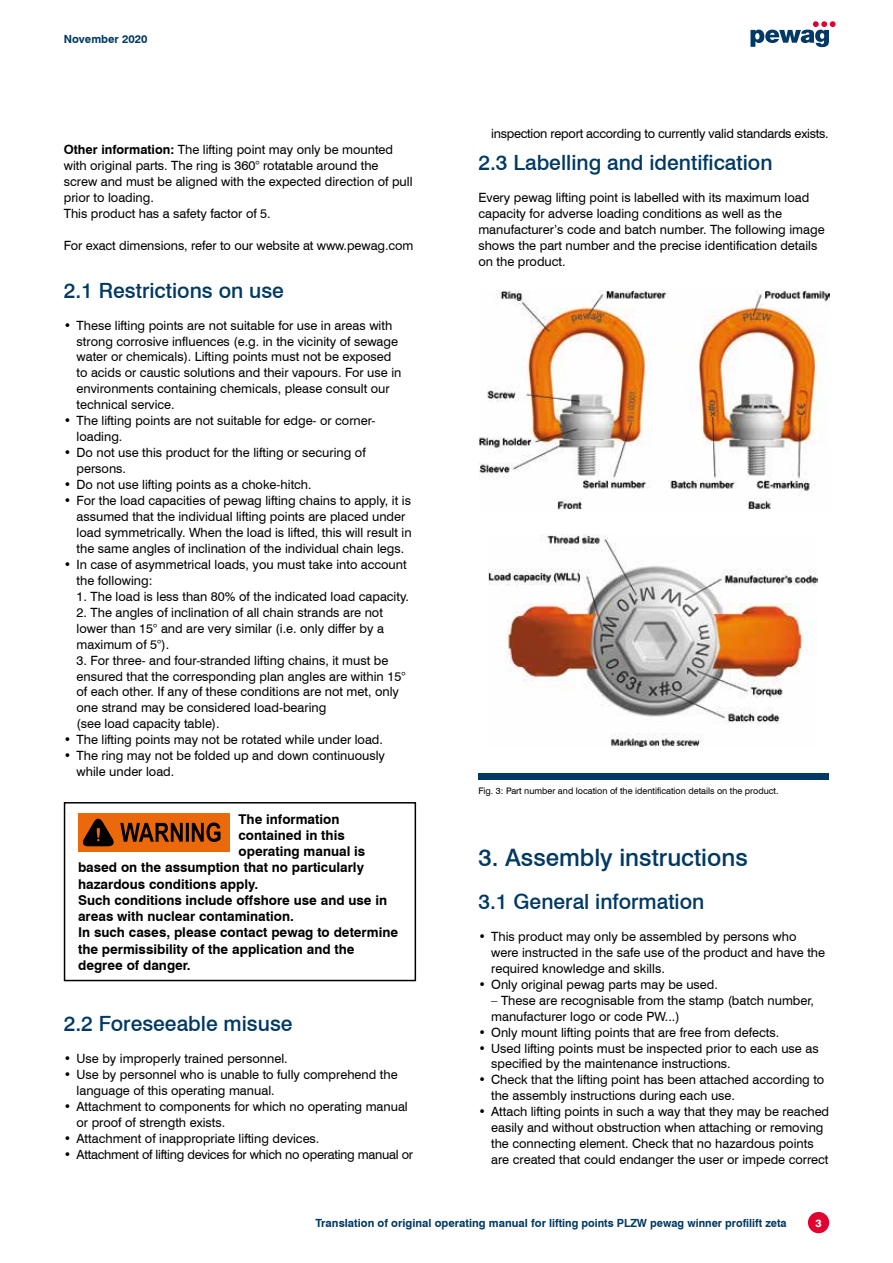
<style>
.page{position:relative;width:893px;height:1263px;background:#fff}
.page>*{position:absolute;margin:0;border:0;box-sizing:border-box;transform-origin:0 0}
.t1{font:500 24px "Swiss 721 BT";color:#003964}
.t2{font:500 21px "Swiss 721 BT";color:#003964}
.t3{font:700 13.5px "Swiss 721 BT";color:#000}
.t4{font:12.75px/15.9px "Swiss 721 BT";color:#000}
.t5{font:12.75px "Swiss 721 BT";letter-spacing:-.02em;color:#000}
.t6{font:700 11.25px "Swiss 721 BT";color:#003964}
.t7{font:800 10.5px "Swiss 721 BT";color:#fff}
.t8{font:9px "Swiss 721 BT";color:#000}
.s1{font-weight:700}
</style>
<div class="page">
<svg style="left:750px;top:21px;width:86px;height:26px"></svg>
<div style="left:808px;top:1212px;width:21px;height:21px;background:#e20030;border-radius:50%"></div>
<div style="left:64px;top:802px;width:352px;height:179px;border:2px solid #000"></div>
<div style="left:78px;top:813px;width:152px;height:39px;background:#eb690b"></div>
<svg style="left:83px;top:818px;width:138px;height:29px"></svg>
<img style="left:478px;top:290px;width:351px;height:220px">
<img style="left:489px;top:534px;width:328px;height:212px">
<div style="left:478px;top:773px;width:351px;height:7px;background:#003964"></div>
<p class="t6" style="left:64px;top:32px;width:85px">November 2020</p>
<p class="t4" style="left:64px;top:142px;width:350px"><span class="s1">Other information:</span> The lifting point may only be mounted with original parts. The ring is 360° rotatable around the screw and must be aligned with the expected direction of pull prior to loading.<br>This product has a safety factor of 5.</p>
<p class="t4" style="left:64px;top:237px;width:351px">For exact dimensions, refer to our website at www.pewag.com</p>
<h2 class="t2" style="left:64px;top:277px;width:222px">2.1 Restrictions on use</h2>
<p class="t4" style="left:77px;top:317px;width:326px;text-indent:-13px">• These lifting points are not suitable for use in areas with strong corrosive influences (e.g. in the vicinity of sewage water or chemicals). Lifting points must not be exposed to acids or caustic solutions and their vapours. For use in environments containing chemicals, please consult our technical service.</p>
<p class="t4" style="left:77px;top:413px;width:301px;text-indent:-13px">• The lifting points are not suitable for edge- or corner&shy;loading.</p>
<p class="t4" style="left:77px;top:445px;width:291px;text-indent:-13px">• Do not use this product for the lifting or securing of persons.</p>
<p class="t4" style="left:64px;top:476px;width:249px">• Do not use lifting points as a choke-hitch.</p>
<p class="t4" style="left:77px;top:492px;width:337px;text-indent:-13px">• For the load capacities of pewag lifting chains to apply, it is assumed that the individual lifting points are placed under load symmetrically. When the load is lifted, this will result in the same angles of inclination of the individual chain legs.</p>
<p class="t4" style="left:77px;top:556px;width:332px;text-indent:-13px">• In case of asymmetrical loads, you must take into account the following:</p>
<p class="t4" style="left:77px;top:588px;width:334px">1. The load is less than 80% of the indicated load capacity.</p>
<p class="t4" style="left:77px;top:604px;width:309px;text-align:justify">2. The angles of inclination of all chain strands are not lower than 15° and are very similar (i.e. only differ by a maximum of 5°).</p>
<p class="t4" style="left:77px;top:652px;width:330px">3. For three- and four-stranded lifting chains, it must be ensured that the corresponding plan angles are within 15° of each other. If any of these conditions are not met, only one strand may be considered load-bearing<br>(see load capacity table).</p>
<p class="t4" style="left:64px;top:732px;width:321px">• The lifting points may not be rotated while under load.</p>
<p class="t4" style="left:77px;top:748px;width:310px;text-indent:-13px">• The ring may not be folded up and down continuously while under load.</p>
<p class="t3" style="left:239px;top:811px;width:102px">The information</p>
<p class="t3" style="left:239px;top:827px;width:108px">contained in this</p>
<p class="t3" style="left:239px;top:843px;width:128px">operating manual is</p>
<p class="t3" style="left:78px;top:859px;width:287px">based on the assumption that no particularly</p>
<p class="t3" style="left:78px;top:876px;width:182px">hazardous conditions apply.</p>
<p class="t3" style="left:78px;top:892px;width:311px">Such conditions include offshore use and use in</p>
<p class="t3" style="left:78px;top:908px;width:217px">areas with nuclear contamination.</p>
<p class="t3" style="left:78px;top:924px;width:322px">In such cases, please contact pewag to determine</p>
<p class="t3" style="left:78px;top:940px;width:278px">the permissibility of the application and the</p>
<p class="t3" style="left:78px;top:957px;width:114px">degree of danger.</p>
<h2 class="t2" style="left:64px;top:1011px;width:230px">2.2 Foreseeable misuse</h2>
<p class="t4" style="left:64px;top:1050px;width:225px">• Use by improperly trained personnel.</p>
<p class="t4" style="left:77px;top:1066px;width:323px;text-indent:-13px">• Use by personnel who is unable to fully comprehend the language of this operating manual.</p>
<p class="t4" style="left:77px;top:1098px;width:333px;text-indent:-13px">• Attachment to components for which no operating manual or proof of strength exists.</p>
<p class="t4" style="left:64px;top:1130px;width:257px">• Attachment of inappropriate lifting devices.</p>
<p class="t5" style="left:64px;top:1146px;width:351px">• Attachment of lifting devices for which no operating manual or</p>
<p class="t5" style="left:491px;top:126px;width:339px">inspection report according to currently valid standards exists.</p>
<h2 class="t2" style="left:478px;top:150px;width:296px">2.3 Labelling and identification</h2>
<p class="t4" style="left:478px;top:189px;width:348px">Every pewag lifting point is labelled with its maximum load capacity for adverse loading conditions as well as the manufacturer’s code and batch number. The following image shows the part number and the precise identification details on the product.</p>
<p class="t8" style="left:478px;top:786px;width:302px">Fig. 3: Part number and location of the identification details on the product.</p>
<h1 class="t1" style="left:478px;top:843px;width:271px">3. Assembly instructions</h1>
<h2 class="t2" style="left:478px;top:889px;width:227px">3.1 General information</h2>
<p class="t4" style="left:491px;top:928px;width:335px;text-indent:-13px">• This product may only be assembled by persons who were instructed in the safe use of the product and have the required knowledge and skills.</p>
<p class="t4" style="left:478px;top:976px;width:241px">• Only original pewag parts may be used.</p>
<p class="t4" style="left:491px;top:992px;width:324px">– These are recognisable from the stamp (batch number, manufacturer logo or code PW...)</p>
<p class="t4" style="left:478px;top:1024px;width:302px">• Only mount lifting points that are free from defects.</p>
<p class="t4" style="left:491px;top:1040px;width:329px;text-indent:-13px">• Used lifting points must be inspected prior to each use as specified by the maintenance instructions.</p>
<p class="t4" style="left:491px;top:1072px;width:335px;text-indent:-13px">• Check that the lifting point has been attached according to the assembly instructions during each use.</p>
<p class="t4" style="left:491px;top:1104px;width:340px;text-indent:-13px">• Attach lifting points in such a way that they may be reached easily and without obstruction when attaching or removing the connecting element. Check that no hazardous points are created that could endanger the user or impede correct</p>
<p class="t6" style="left:316px;top:1216px;width:473px">Translation of original operating manual for lifting points PLZW pewag winner profilift zeta</p>
<p class="t7" style="left:815px;top:1216px;width:8px">3</p>
</div>
